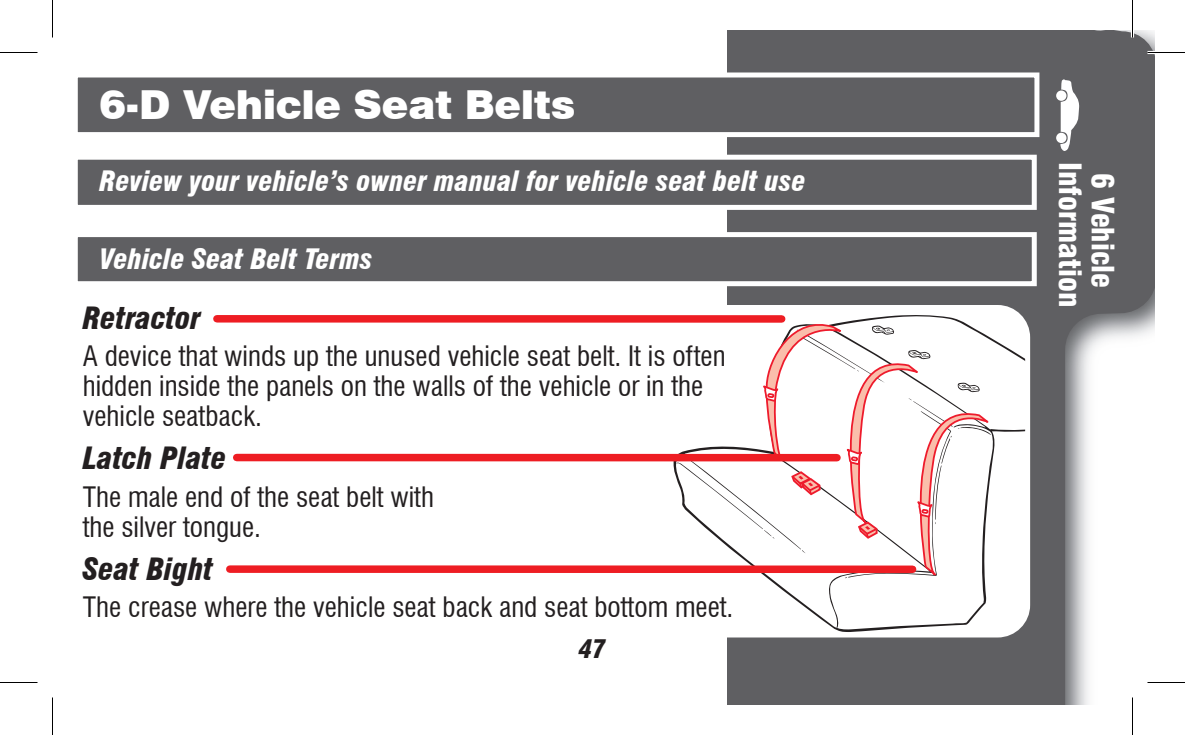
<style>
.page{position:relative;width:1185px;height:735px;background:#fff}
.page>*{position:absolute;margin:0;border:0;box-sizing:border-box;transform-origin:0 0}
.t1{font:900 40px "Swiss 721 BT";letter-spacing:-.01em;color:#fff}
.t2{font:italic 900 condensed 30px "Swiss 721 BT";color:#231f20}
.t3{font:900 condensed 30px/32.5px "Swiss 721 BT";color:#fff;text-align:center}
.t4{font:condensed 27.5px/30px "Swiss 721 BT";color:#231f20}
.t5{font:italic 900 condensed 27.5px "Swiss 721 BT";color:#fff}
.t6{font:italic 900 condensed 25px "Swiss 721 BT";color:#231f20}
</style>
<div class="page">
<svg style="left:728px;top:30px;width:427px;height:675px;fill:#5f5f62"></svg>
<svg style="left:1060px;top:78px;width:20px;height:74px"></svg>
<div style="left:1056px;top:91px;width:10px;height:10px;background:#fff;border-radius:50%"></div>
<div style="left:1056px;top:133px;width:10px;height:10px;background:#fff;border-radius:50%"></div>
<div style="left:73px;top:155px;width:964px;height:55px;background:#5f5f62;border:5px solid #fff"></div>
<div style="left:73px;top:232px;width:964px;height:54px;background:#5f5f62;border:5px solid #fff"></div>
<div style="left:73px;top:72px;width:966px;height:65px;background:#5f5f62;border:5px solid #fff"></div>
<div style="left:624px;top:308px;width:404px;height:327px;background:#fff;border-radius:30px"></div>
<svg style="left:675px;top:453px;width:312px;height:177px"></svg>
<svg style="left:677px;top:313px;width:351px;height:275px"></svg>
<div style="left:621px;top:305px;width:409px;height:333px;border:5px solid #fff;border-radius:30px"></div>
<div style="left:217px;top:315px;width:565px;height:8px;background:#ee1d23"></div>
<div style="left:237px;top:454px;width:600px;height:7px;background:#ee1d23"></div>
<div style="left:230px;top:565px;width:683px;height:8px;background:#ee1d23"></div>
<hr style="left:1148px;top:51px;width:37px;height:3px;background:#fff">
<hr style="left:1148px;top:681px;width:37px;height:3px;background:#fff">
<hr style="left:1131px;top:0;width:3px;height:38px;background:#fff">
<hr style="left:1131px;top:698px;width:3px;height:37px;background:#fff">
<hr style="left:0;top:52px;width:38px;height:1px;background:#000">
<hr style="left:1148px;top:52px;width:37px;height:1px;background:#000">
<hr style="left:0;top:682px;width:38px;height:1px;background:#000">
<hr style="left:1148px;top:682px;width:37px;height:1px;background:#000">
<hr style="left:52px;top:0;width:1px;height:38px;background:#000">
<hr style="left:52px;top:698px;width:1px;height:37px;background:#000">
<hr style="left:1132px;top:0;width:1px;height:38px;background:#000">
<hr style="left:1132px;top:698px;width:1px;height:37px;background:#000">
<p class="t1" style="left:100px;top:81px;width:477px">6-D Vehicle Seat Belts</p>
<p class="t5" style="left:100px;top:165px;width:708px">Review your vehicle’s owner manual for vehicle seat belt use</p>
<p class="t5" style="left:100px;top:242px;width:274px">Vehicle Seat Belt Terms</p>
<p class="t2" style="left:83px;top:300px;width:120px">Retractor</p>
<p class="t4" style="left:83px;top:341px;width:644px">A device that winds up the unused vehicle seat belt. It is often hidden inside the panels on the walls of the vehicle or in the vehicle seatback.</p>
<p class="t2" style="left:83px;top:441px;width:145px">Latch Plate</p>
<p class="t4" style="left:83px;top:482px;width:353px">The male end of the seat belt with the silver tongue.</p>
<p class="t2" style="left:83px;top:551px;width:132px">Seat Bight</p>
<p class="t4" style="left:83px;top:592px;width:652px">The crease where the vehicle seat back and seat bottom meet.</p>
<p class="t6" style="left:579px;top:634px;width:28px">47</p>
<p class="t3" style="left:1119px;top:162px;width:147px;rotate:90deg">6 Vehicle<br>Information</p>
</div>
